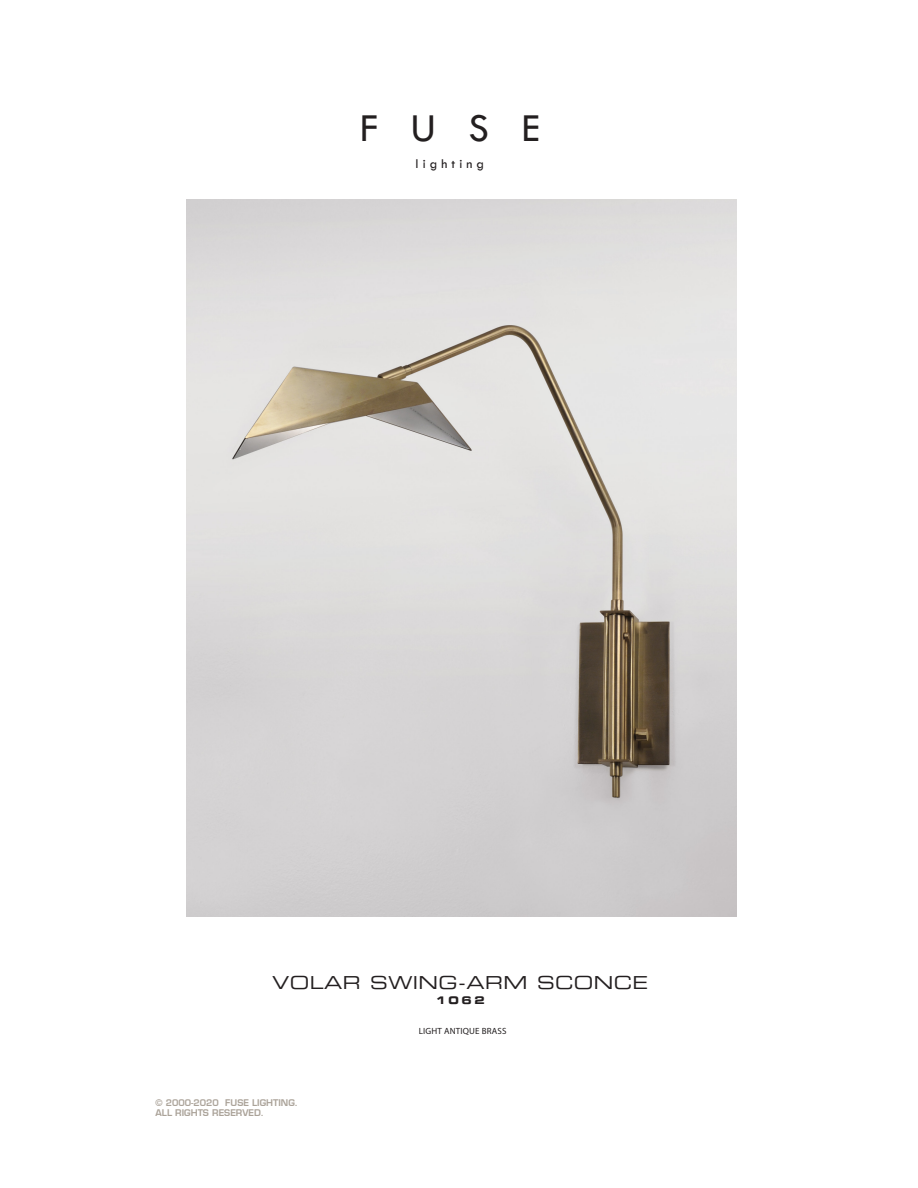
<style>
.page{position:relative;width:918px;height:1188px;background:#fff}
.page>*{position:absolute;margin:0;border:0;box-sizing:border-box;transform-origin:0 0}
.t1{font:41.1px "Tw Cen";color:#231f20}
.Product{font:18px "Eurostile LT Extended Two";letter-spacing:.025em;color:#231f20}
.t2{font:13.65px "Tw Cen";letter-spacing:.3em;color:#231f20}
.Number{font:10.5px "Eurostile LT Bold Extended Two";color:#231f20}
.t3{font:600 9px/10.8px "Eurostile LT";color:#aba399}
.Front_Caption{font:9px "Myriad Pro";letter-spacing:.02em;color:#231f20}
</style>
<div class="page">
<img style="left:186px;top:200px;width:550px;height:717px">
<h1 class="t1" style="left:360px;top:103px;width:181px">FUSE</h1>
<h3 class="t2" style="left:416px;top:155px;width:70px">lighting</h3>
<p class="Product" style="left:272px;top:970px;width:378px">VOLAR SWING-ARM SCONCE</p>
<p class="Number" style="left:435px;top:992px;width:51px">1062</p>
<p class="Front_Caption" style="left:419px;top:1026px;width:89px">LIGHT ANTIQUE BRASS</p>
<p class="t3" style="left:156px;top:1097px;width:144px">© 2000-2020 FUSE LIGHTING.<br>ALL RIGHTS RESERVED.</p>
</div>
